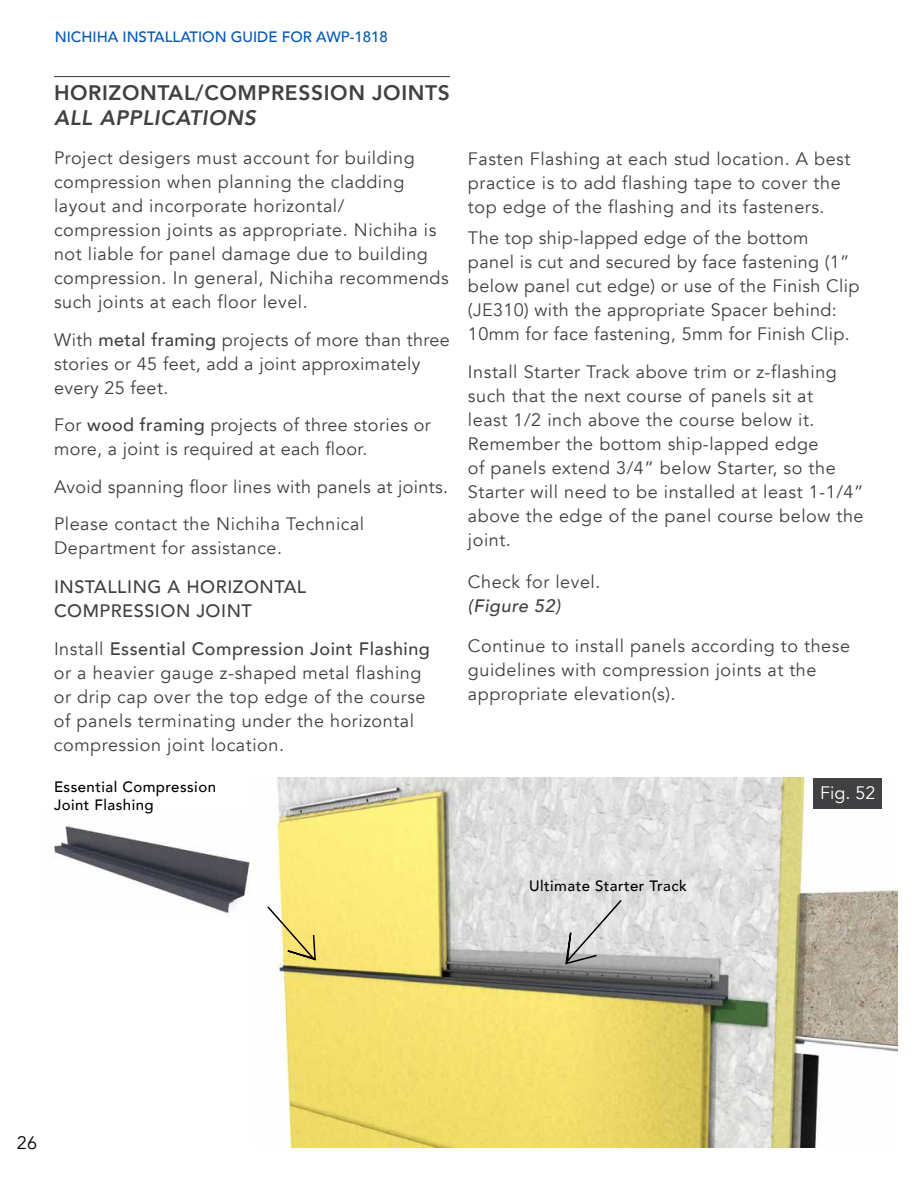
<style>
.page{position:relative;width:918px;height:1188px;background:#fff}
.page>*{position:absolute;margin:0;border:0;box-sizing:border-box;transform-origin:0 0}
.t1{font:800 21px "Avenir";letter-spacing:.03em;color:#414042}
.t2{font:italic 800 21px "Avenir";letter-spacing:.03em;color:#414042}
.t3{font:18px/24px "Avenir";letter-spacing:.03em;color:#414042}
.t4{font:500 18px/24px "Avenir";letter-spacing:.03em;color:#414042}
.t5{font:italic 500 18px "Avenir";letter-spacing:.03em;color:#414042}
.t6{font:18px "Avenir";color:#fff}
.t7{font:18px "Avenir";color:#000}
.t8{font:500 15px/18px "Avenir";letter-spacing:.03em;color:#000}
.t9{font:500 15px "Avenir";color:#0055b7}
.s1{font-weight:500}
</style>
<div class="page">
<hr style="left:54px;top:76px;width:396px;height:1px;background:#414042">
<img style="left:275px;top:777px;width:623px;height:371px">
<div style="left:814px;top:778px;width:68px;height:31px;background:#414042"></div>
<img style="left:52px;top:826px;width:198px;height:87px">
<svg style="left:267px;top:905px;width:51px;height:57px"></svg>
<svg style="left:564px;top:836px;width:59px;height:130px;background:#d5d5d5"></svg>
<p class="t9" style="left:55px;top:24px;width:335px">NICHIHA INSTALLATION GUIDE FOR AWP-1818</p>
<p class="t1" style="left:54px;top:77px;width:397px">HORIZONTAL/COMPRESSION JOINTS</p>
<p class="t2" style="left:54px;top:106px;width:203px">ALL APPLICATIONS</p>
<p class="t3" style="left:54px;top:147px;width:396px">Project desigers must account for building compression when planning the cladding layout and incorporate horizontal/ compression joints as appropriate. Nichiha is not liable for panel damage due to building compression. In general, Nichiha recommends such joints at each floor level.</p>
<p class="t3" style="left:54px;top:328px;width:397px">With <span class="s1">metal framing</span> projects of more than three stories or 45 feet, add a joint approximately every 25 feet.</p>
<p class="t3" style="left:54px;top:413px;width:378px">For <span class="s1">wood framing</span> projects of three stories or more, a joint is required at each floor.</p>
<p class="t3" style="left:54px;top:468px;width:396px;line-height:37.5px">Avoid spanning floor lines with panels at joints.<br>Please contact the Nichiha Technical</p>
<p class="t3" style="left:54px;top:536px;width:230px">Department for assistance.</p>
<p class="t4" style="left:54px;top:574px;width:254px">INSTALLING A HORIZONTAL<br>COMPRESSION JOINT</p>
<p class="t3" style="left:54px;top:637px;width:377px">Install <span class="s1">Essential Compression Joint Flashing </span>or a heavier gauge z-shaped metal flashing or drip cap over the top edge of the course of panels terminating under the horizontal compression joint location.</p>
<p class="t8" style="left:54px;top:777px;width:164px">Essential Compression<br>Joint Flashing</p>
<p class="t3" style="left:468px;top:147px;width:384px">Fasten Flashing at each stud location. A best practice is to add flashing tape to cover the top edge of the flashing and its fasteners.</p>
<p class="t3" style="left:468px;top:227px;width:393px">The top ship-lapped edge of the bottom<br>panel is cut and secured by face fastening (1” below panel cut edge) or use of the Finish Clip (JE310) with the appropriate Spacer behind:<br>10mm for face fastening, 5mm for Finish Clip.</p>
<p class="t3" style="left:468px;top:360px;width:397px">Install Starter Track above trim or z-flashing such that the next course of panels sit at<br>least 1/2 inch above the course below it.<br>Remember the bottom ship-lapped edge<br>of panels extend 3/4” below Starter, so the Starter will need to be installed at least 1-1/4” above the edge of the panel course below the joint.</p>
<p class="t3" style="left:468px;top:570px;width:134px">Check for level.</p>
<p class="t5" style="left:468px;top:595px;width:94px">(Figure 52)</p>
<p class="t3" style="left:468px;top:634px;width:384px">Continue to install panels according to these guidelines with compression joints at the appropriate elevation(s).</p>
<p class="t6" style="left:820px;top:782px;width:57px">Fig. 52</p>
<p class="t8" style="left:529px;top:876px;width:159px">Ultimate Starter Track</p>
<p class="t7" style="left:17px;top:1132px;width:22px">26</p>
</div>
